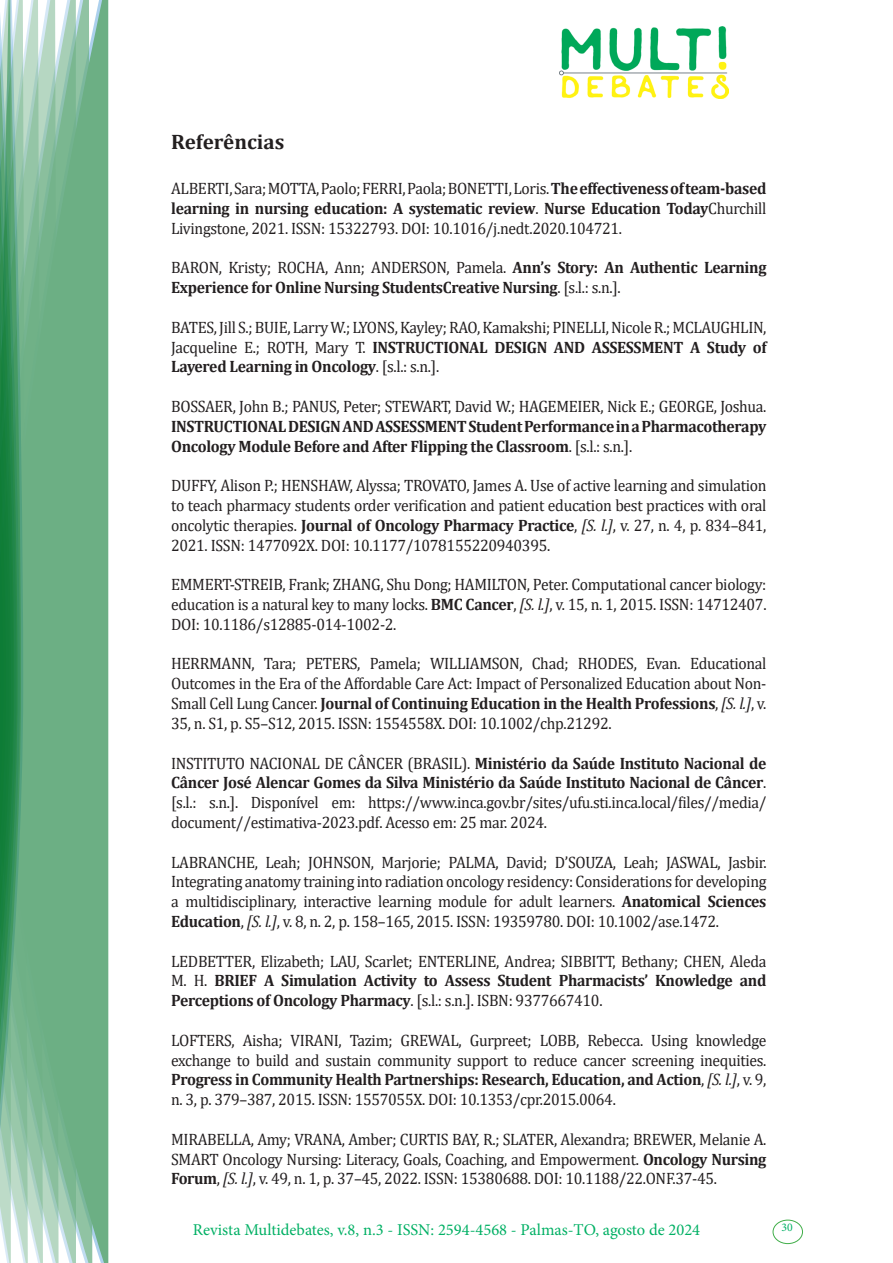
<style>
.page{position:relative;width:893px;height:1263px;background:#fff}
.page>*{position:absolute;margin:0;border:0;box-sizing:border-box;transform-origin:0 0}
.Titulo_2{font:700 21px "Cambria";color:#231f20}
.texto{font:16.5px/19.8px "Cambria";letter-spacing:-.02em;color:#231f20;text-align:justify;scale:.95 1}
.texto-2{font:700 16.5px/19.8px "Cambria";letter-spacing:-.02em;color:#231f20;scale:.95 1}
.t1{font:16.5px "Minion Pro";color:#00b064}
.t2{font:11.7px "Minion Pro";color:#00b064}
.s1{font-weight:700}
.s2{font-weight:400}
.s3{font-style:italic}
</style>
<div class="page">
<img style="left:559px;top:26px;width:169px;height:72px">
<div style="left:95px;top:0;width:14px;height:1263px;background:#6caf84"></div>
<svg style="left:79px;top:0;width:16px;height:1263px;background:#71b289"></svg>
<svg style="left:62px;top:0;width:17px;height:1263px;background:#75b48c"></svg>
<svg style="left:45px;top:0;width:17px;height:1263px;background:#7cb792"></svg>
<svg style="left:30px;top:0;width:15px;height:1263px;background:#80ba96"></svg>
<svg style="left:0;top:0;width:30px;height:1263px;background:#61a97f"></svg>
<div style="left:772px;top:1219px;width:31px;height:25px;border:1px solid #40ae49;border-radius:50%"></div>
<p class="Titulo_2" style="left:171px;top:127px;width:115px">Referências</p>
<p class="texto" style="left:171px;top:179px;width:628px">ALBERTI, Sara; MOTTA, Paolo; FERRI, Paola; BONETTI, Loris. <span class="s1">The effectiveness of team-based learning in nursing education: A systematic review</span>. <span class="s1">Nurse Education Today</span>Churchill Livingstone, 2021. ISSN: 15322793. DOI: 10.1016/j.nedt.2020.104721.</p>
<p class="texto-2" style="left:171px;top:257px;width:628px"><span class="s2">BARON, Kristy; ROCHA, Ann; ANDERSON, Pamela.</span> Ann’s Story: An Authentic Learning<br>Experience for Online Nursing StudentsCreative Nursing<span class="s2">. [s.l.: s.n.].</span></p>
<p class="texto" style="left:171px;top:317px;width:628px">BATES, Jill S.; BUIE, Larry W.; LYONS, Kayley; RAO, Kamakshi; PINELLI, Nicole R.; MCLAUGHLIN, Jacqueline E.; ROTH, Mary T. <span class="s1">INSTRUCTIONAL DESIGN AND ASSESSMENT A Study of Layered Learning in Oncology</span>. [s.l.: s.n.].</p>
<p class="texto-2" style="left:171px;top:396px;width:628px;text-align:justify"><span class="s2">BOSSAER, John B.; PANUS, Peter; STEWART, David W.; HAGEMEIER, Nick E.; GEORGE, Joshua.<br></span>INSTRUCTIONAL DESIGN AND ASSESSMENT Student Performance in a Pharmacotherapy Oncology Module Before and After Flipping the Classroom<span class="s2">. [s.l.: s.n.].</span></p>
<p class="texto" style="left:171px;top:476px;width:628px">DUFFY, Alison P.; HENSHAW, Alyssa; TROVATO, James A. Use of active learning and simulation to teach pharmacy students order verification and patient education best practices with oral oncolytic therapies. <span class="s1">Journal of Oncology Pharmacy Practice</span>, <span class="s3">[S. l.]</span>, v. 27, n. 4, p. 834–841, 2021. ISSN: 1477092X. DOI: 10.1177/1078155220940395.</p>
<p class="texto" style="left:171px;top:575px;width:628px">EMMERT-STREIB, Frank; ZHANG, Shu Dong; HAMILTON, Peter. Computational cancer biology: education is a natural key to many locks. <span class="s1">BMC Cancer</span>, <span class="s3">[S. l.]</span>, v. 15, n. 1, 2015. ISSN: 14712407.<br>DOI: 10.1186/s12885-014-1002-2.</p>
<p class="texto" style="left:171px;top:654px;width:628px">HERRMANN, Tara; PETERS, Pamela; WILLIAMSON, Chad; RHODES, Evan. Educational Outcomes in the Era of the Affordable Care Act: Impact of Personalized Education about Non-Small Cell Lung Cancer. <span class="s1">Journal of Continuing Education in the Health Professions</span>, <span class="s3">[S. l.]</span>, v.<br>35, n. S1, p. S5–S12, 2015. ISSN: 1554558X. DOI: 10.1002/chp.21292.</p>
<p class="texto" style="left:171px;top:753px;width:628px">INSTITUTO NACIONAL DE CÂNCER (BRASIL). <span class="s1">Ministério da Saúde Instituto Nacional de Câncer José Alencar Gomes da Silva Ministério da Saúde Instituto Nacional de Câncer</span>. [s.l.: s.n.]. Disponível em: https://www.inca.gov.br/sites/ufu.sti.inca.local/files//media/ document//estimativa-2023.pdf. Acesso em: 25 mar. 2024.</p>
<p class="texto" style="left:171px;top:852px;width:628px">LABRANCHE, Leah; JOHNSON, Marjorie; PALMA, David; D’SOUZA, Leah; JASWAL, Jasbir.<br>Integrating anatomy training into radiation oncology residency: Considerations for developing a multidisciplinary, interactive learning module for adult learners. <span class="s1">Anatomical Sciences Education</span>, <span class="s3">[S. l.]</span>, v. 8, n. 2, p. 158–165, 2015. ISSN: 19359780. DOI: 10.1002/ase.1472.</p>
<p class="texto" style="left:171px;top:951px;width:628px">LEDBETTER, Elizabeth; LAU, Scarlet; ENTERLINE, Andrea; SIBBITT, Bethany; CHEN, Aleda M. H. <span class="s1">BRIEF A Simulation Activity to Assess Student Pharmacists’ Knowledge and Perceptions of Oncology Pharmacy</span>. [s.l.: s.n.]. ISBN: 9377667410.</p>
<p class="texto" style="left:171px;top:1030px;width:628px">LOFTERS, Aisha; VIRANI, Tazim; GREWAL, Gurpreet; LOBB, Rebecca. Using knowledge exchange to build and sustain community support to reduce cancer screening inequities.<br><span class="s1">Progress in Community Health Partnerships: Research, Education, and Action</span>, <span class="s3">[S. l.]</span>, v. 9, n. 3, p. 379–387, 2015. ISSN: 1557055X. DOI: 10.1353/cpr.2015.0064.</p>
<p class="texto" style="left:171px;top:1129px;width:628px">MIRABELLA, Amy; VRANA, Amber; CURTIS BAY, R.; SLATER, Alexandra; BREWER, Melanie A.<br>SMART Oncology Nursing: Literacy, Goals, Coaching, and Empowerment. <span class="s1">Oncology Nursing Forum</span>, <span class="s3">[S. l.]</span>, v. 49, n. 1, p. 37–45, 2022. ISSN: 15380688. DOI: 10.1188/22.ONF.37-45.</p>
<p class="t1" style="left:193px;top:1218px;width:509px">Revista Multidebates, v.8, n.3 - ISSN: 2594-4568 - Palmas-TO, agosto de 2024</p>
<p class="t2" style="left:781px;top:1219px;width:13px">30</p>
</div>
